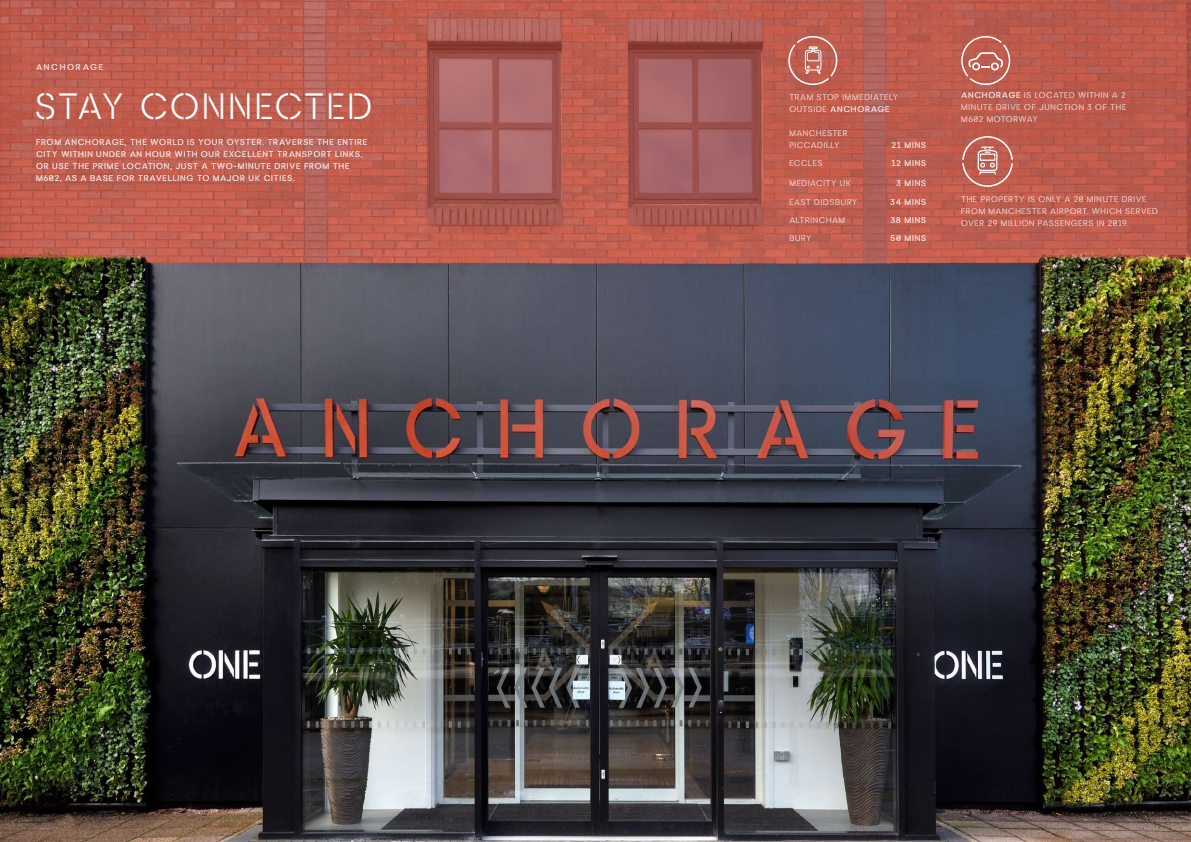
<style>
.page{position:relative;width:1191px;height:842px;background:#fff}
.page>*{position:absolute;margin:0;border:0;box-sizing:border-box;transform-origin:0 0}
.t1{font:44px "Sukima";letter-spacing:.03em;color:#fff}
.t2{font:10px/12px "Sukima";letter-spacing:.05em;color:#fff}
.t3{font:700 10px/12px "Sukima";letter-spacing:.055em;color:#fff}
.t4{font:700 10px/19px "Sukima";letter-spacing:.08em;color:#fff;text-align:center}
.t5{font:700 10px "Sukima";letter-spacing:.16em;color:#fff}
.s1{font-weight:700}
</style>
<div class="page">
<img style="left:0;top:346px;width:1191px;height:496px">
<svg style="left:0;top:0;width:1191px;height:346px;background:#9e5a51"></svg>
<svg style="left:958px;top:34px;width:54px;height:53px;background:#c67165"></svg>
<svg style="left:962px;top:136px;width:51px;height:51px;background:#c8776b"></svg>
<svg style="left:786px;top:34px;width:53px;height:53px;background:#c57165"></svg>
<p class="t5" style="left:36px;top:60px;width:69px">ANCHORAGE</p>
<h1 class="t1" style="left:34px;top:75px;width:340px">STAY CONNECTED</h1>
<p class="t3" style="left:36px;top:134px;width:333px">FROM ANCHORAGE, THE WORLD IS YOUR OYSTER. TRAVERSE THE ENTIRE CITY WITHIN UNDER AN HOUR WITH OUR EXCELLENT TRANSPORT LINKS, OR USE THE PRIME LOCATION, JUST A TWO-MINUTE DRIVE FROM THE M602, AS A BASE FOR TRAVELLING TO MAJOR UK CITIES.</p>
<p class="t2" style="left:789px;top:90px;width:110px">TRAM STOP IMMEDIATELY<br>OUTSIDE <span class="s1">ANCHORAGE</span></p>
<p class="t2" style="left:789px;top:126px;width:60px">MANCHESTER<br>PICCADILLY</p>
<p class="t2" style="left:789px;top:153px;width:70px;line-height:19px">ECCLES<br>MEDIACITY UK<br>EAST DIDSBURY</p>
<p class="t4" style="left:890px;top:134px;width:38px">21 MINS<br>12 MINS<br>3 MINS<br>34 MINS</p>
<p class="t2" style="left:789px;top:213px;width:57px">ALTRINCHAM</p>
<p class="t3" style="left:890px;top:212px;width:37px">38 MINS</p>
<p class="t2" style="left:789px;top:231px;width:24px">BURY</p>
<p class="t3" style="left:890px;top:231px;width:37px">50 MINS</p>
<p class="t2" style="left:961px;top:88px;width:167px;text-align:justify"><span class="s1">ANCHORAGE</span> IS LOCATED WITHIN A 2<br>MINUTE DRIVE OF JUNCTION 3 OF THE M602 MOTORWAY</p>
<p class="t2" style="left:961px;top:192px;width:198px">THE PROPERTY IS ONLY A 20 MINUTE DRIVE<br>FROM MANCHESTER AIRPORT, WHICH SERVED<br>OVER 29 MILLION PASSENGERS IN 2019.</p>
</div>
